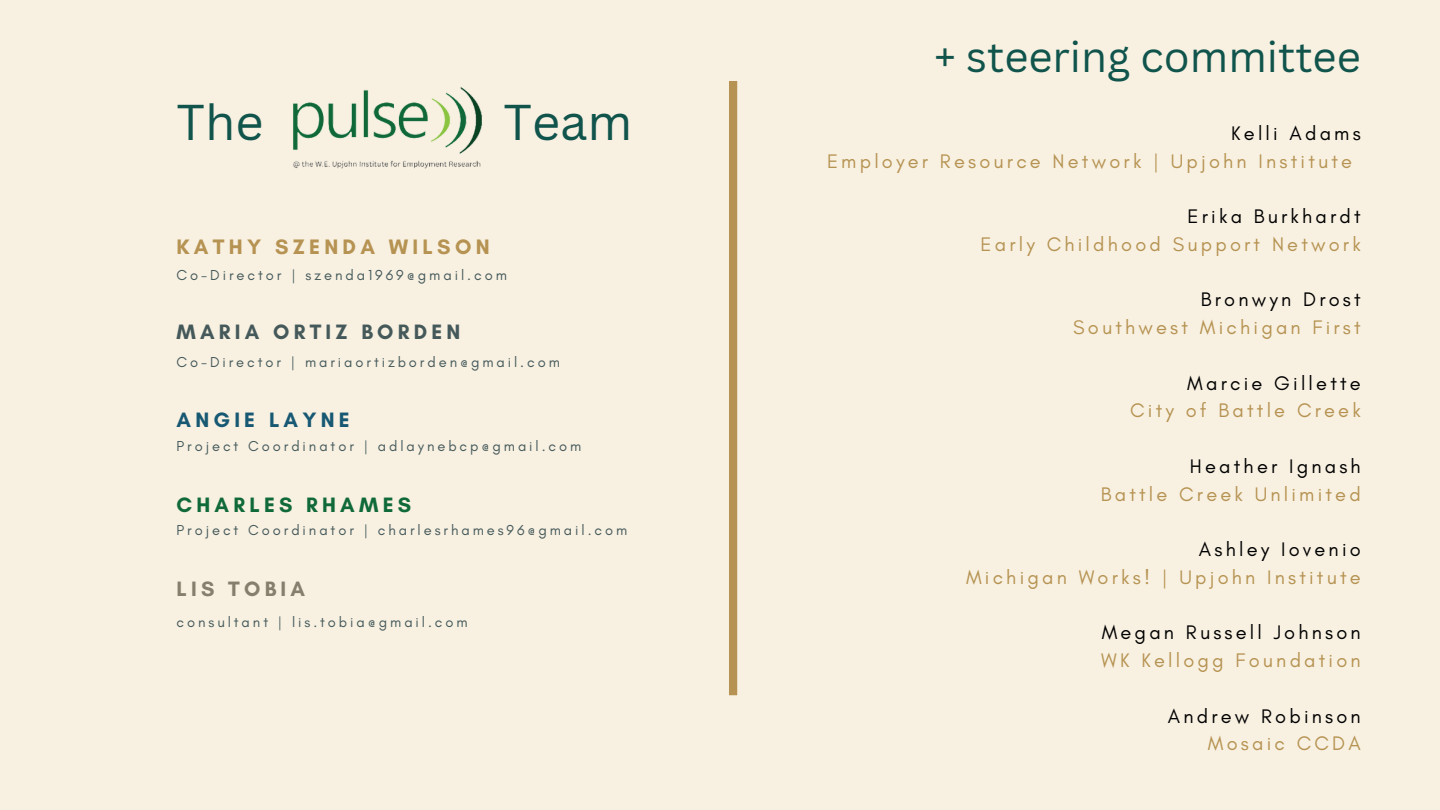
<style>
.page{position:relative;width:1440px;height:810px;background:#f8f1e2}
.page>*{position:absolute;margin:0;border:0;box-sizing:border-box;transform-origin:0 0}
.t1{font:49px "Canva Sans";color:#10544c}
.t2{font:42px "Canva Sans";color:#10544c}
.t3{font:700 21.3px "Glacial Indifference";letter-spacing:.2em;color:#b69352}
.t4{font:700 21.2px "Glacial Indifference";letter-spacing:.2em;color:#45595a}
.t5{font:700 21.2px "Glacial Indifference";letter-spacing:.2em;color:#106939}
.t6{font:700 21.2px "Glacial Indifference";letter-spacing:.2em;color:#175873}
.t7{font:700 21.2px "Glacial Indifference";letter-spacing:.2em;color:#877f6d}
.t8{font:20px "Glacial Indifference";letter-spacing:.16em;color:#b69352}
.t9{font:20px "Glacial Indifference";letter-spacing:.16em;color:#000}
.t10{font:14.7px "Glacial Indifference";letter-spacing:.2em;color:#45595a}
</style>
<div class="page">
<img style="left:293px;top:87px;width:189px;height:82px">
<div style="left:729px;top:81px;width:8px;height:614px;background:#b69352"></div>
<p class="t1" style="left:177px;top:88px;width:89px">The</p>
<p class="t1" style="left:504px;top:88px;width:130px">Team</p>
<p class="t3" style="left:177px;top:233px;width:315px">KATHY SZENDA WILSON</p>
<p class="t10" style="left:177px;top:266px;width:332px">Co-Director | szenda1969@gmail.com</p>
<p class="t4" style="left:177px;top:319px;width:285px">MARIA ORTIZ BORDEN</p>
<p class="t10" style="left:177px;top:353px;width:385px">Co-Director | mariaortizborden@gmail.com</p>
<p class="t6" style="left:177px;top:407px;width:175px">ANGIE LAYNE</p>
<p class="t10" style="left:177px;top:437px;width:406px">Project Coordinator | adlaynebcp@gmail.com</p>
<p class="t5" style="left:177px;top:491px;width:236px">CHARLES RHAMES</p>
<p class="t10" style="left:177px;top:521px;width:452px">Project Coordinator | charlesrhames96@gmail.com</p>
<p class="t7" style="left:177px;top:576px;width:130px">LIS TOBIA</p>
<p class="t10" style="left:177px;top:613px;width:293px">consultant | lis.tobia@gmail.com</p>
<p class="t2" style="left:934px;top:27px;width:428px">+ steering committee</p>
<p class="t9" style="left:1231px;top:121px;width:131px">Kelli Adams</p>
<p class="t8" style="left:827px;top:149px;width:527px">Employer Resource Network | Upjohn Institute</p>
<p class="t9" style="left:1188px;top:204px;width:175px">Erika Burkhardt</p>
<p class="t8" style="left:981px;top:232px;width:382px">Early Childhood Support Network</p>
<p class="t9" style="left:1201px;top:287px;width:161px">Bronwyn Drost</p>
<p class="t8" style="left:1073px;top:315px;width:289px">Southwest Michigan First</p>
<p class="t9" style="left:1187px;top:371px;width:175px">Marcie Gillette</p>
<p class="t8" style="left:1130px;top:398px;width:232px">City of Battle Creek</p>
<p class="t9" style="left:1190px;top:454px;width:172px">Heather Ignash</p>
<p class="t8" style="left:1101px;top:482px;width:262px">Battle Creek Unlimited</p>
<p class="t9" style="left:1199px;top:537px;width:163px">Ashley Iovenio</p>
<p class="t8" style="left:966px;top:565px;width:396px">Michigan Works! | Upjohn Institute</p>
<p class="t9" style="left:1102px;top:620px;width:261px">Megan Russell Johnson</p>
<p class="t8" style="left:1101px;top:648px;width:261px">WK Kellogg Foundation</p>
<p class="t9" style="left:1168px;top:704px;width:194px">Andrew Robinson</p>
<p class="t8" style="left:1208px;top:731px;width:154px">Mosaic CCDA</p>
</div>
